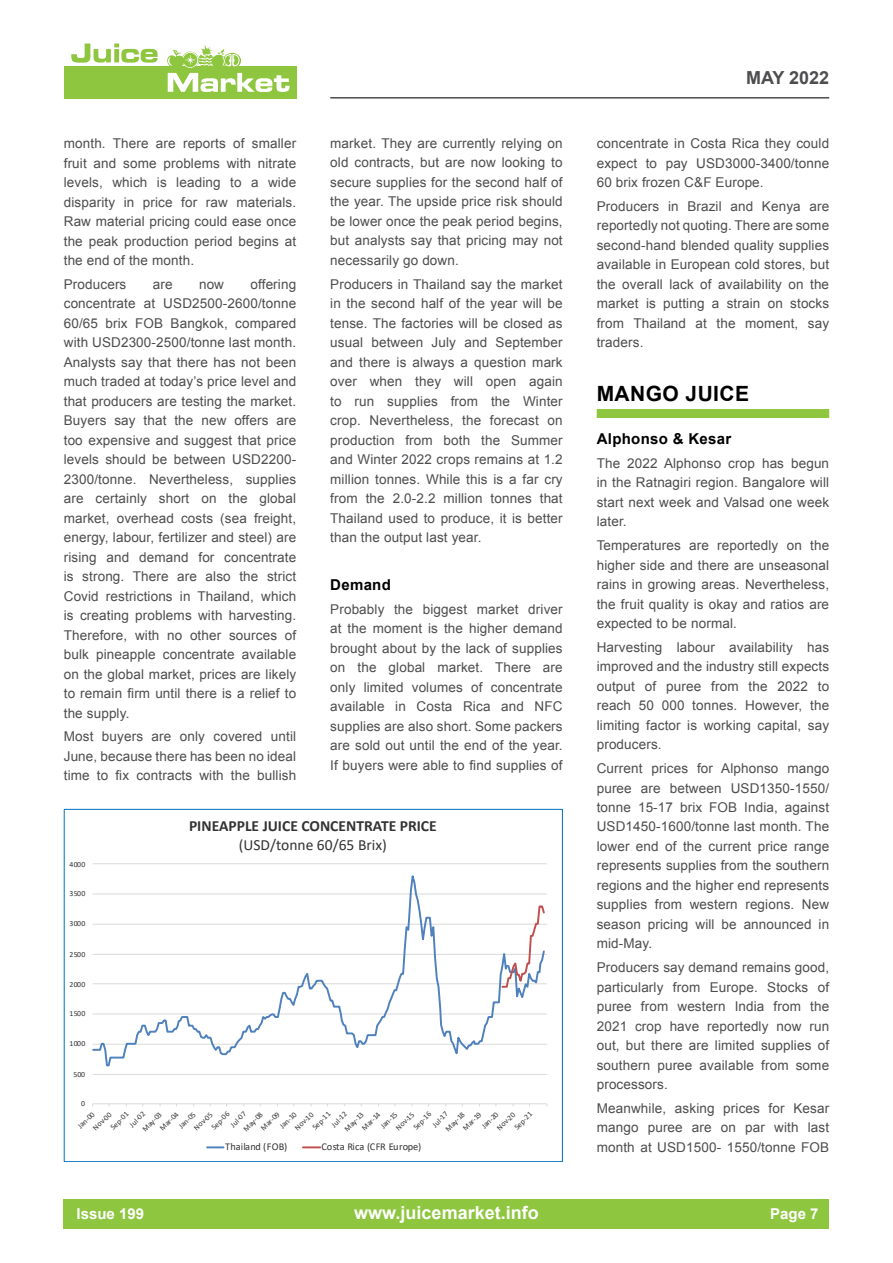
<style>
.page{position:relative;width:893px;height:1263px;background:#fff}
.page>*{position:absolute;margin:0;border:0;box-sizing:border-box;transform-origin:0 0}
.t1{font:700 21px "Arial";letter-spacing:.02em;color:#000}
.t2{font:700 18px "Arial";color:#fff}
.t3{font:700 18px "Arial";color:#4d4d4f}
.t4{font:700 15.6px "Calibri";color:#333}
.t5{font:15.6px "Calibri";color:#333}
.t6{font:700 15px "Arial";letter-spacing:.02em;color:#000}
.t7{font:700 15px "Arial";color:#fff}
.t8{font:13.5px/19.5px "Arial";letter-spacing:.01em;color:#4d4d4f;text-align:justify}
.t9{font:10.35px "Calibri";letter-spacing:-.005em;color:#333}
.t10{font:10.35px "Calibri";letter-spacing:.015em;color:#333}
.t11{font:7.8px "Calibri";letter-spacing:.05em;color:#333}
</style>
<div class="page">
<div style="left:64px;top:1199px;width:765px;height:30px;background:#8ec63f"></div>
<hr style="left:330px;top:97px;width:499px;height:2px;background:#4d4d4f">
<div style="left:64px;top:66px;width:232px;height:32px;background:#8ec63f"></div>
<svg style="left:71px;top:44px;width:87px;height:19px"></svg>
<svg style="left:167px;top:45px;width:123px;height:47px"></svg>
<div style="left:597px;top:409px;width:232px;height:9px;background:#8ec63f"></div>
<hr style="left:93px;top:1074px;width:454px;height:1px;background:#d9d9d9">
<hr style="left:93px;top:1044px;width:454px;height:1px;background:#d9d9d9">
<hr style="left:93px;top:1014px;width:454px;height:1px;background:#d9d9d9">
<hr style="left:93px;top:983px;width:454px;height:1px;background:#d9d9d9">
<hr style="left:93px;top:954px;width:454px;height:1px;background:#d9d9d9">
<hr style="left:93px;top:924px;width:454px;height:1px;background:#d9d9d9">
<hr style="left:93px;top:894px;width:454px;height:1px;background:#d9d9d9">
<hr style="left:93px;top:863px;width:454px;height:1px;background:#d9d9d9">
<hr style="left:93px;top:1103px;width:454px;height:1px;background:#d9d9d9">
<svg style="left:92px;top:875px;width:454px;height:192px"></svg>
<svg style="left:500px;top:904px;width:46px;height:85px"></svg>
<svg style="left:207px;top:1146px;width:16px;height:2px"></svg>
<svg style="left:303px;top:1146px;width:17px;height:2px"></svg>
<p class="t8" style="left:64px;top:134px;width:234px">month. There are reports of smaller fruit and some problems with nitrate levels, which is leading to a wide disparity in price for raw materials.<br>Raw material pricing could ease once the peak production period begins at the end of the month.</p>
<p class="t8" style="left:64px;top:274px;width:64px">Producers</p>
<p class="t8" style="left:153px;top:274px;width:21px">are</p>
<p class="t8" style="left:199px;top:274px;width:27px">now</p>
<p class="t8" style="left:64px;top:274px;width:234px;text-indent:187px">offering concentrate at USD2500-2600/tonne 60/65 brix FOB Bangkok, compared with USD2300-2500/tonne last month.<br>Analysts say that there has not been much traded at today’s price level and that producers are testing the market.<br>Buyers say that the new offers are too expensive and suggest that price levels should be between USD2200- 2300/tonne. Nevertheless, supplies are certainly short on the global market, overhead costs (sea freight, energy, labour, fertilizer and steel) are rising and demand for concentrate is strong. There are also the strict Covid restrictions in Thailand, which is creating problems with harvesting.<br>Therefore, with no other sources of bulk pineapple concentrate available on the global market, prices are likely to remain firm until there is a relief to the supply.</p>
<p class="t8" style="left:64px;top:727px;width:234px">Most buyers are only covered until June, because there has been no ideal time to fix contracts with the bullish</p>
<p class="t8" style="left:330px;top:133px;width:234px">market. They are currently relying on old contracts, but are now looking to secure supplies for the second half of the year. The upside price risk should be lower once the peak period begins, but analysts say that pricing may not necessarily go down.</p>
<p class="t8" style="left:330px;top:274px;width:234px">Producers in Thailand say the market in the second half of the year will be tense. The factories will be closed as usual between July and September and there is always a question mark over when they will open again to run supplies from the Winter crop. Nevertheless, the forecast on production from both the Summer and Winter 2022 crops remains at 1.2 million tonnes. While this is a far cry from the 2.0-2.2 million tonnes that Thailand used to produce, it is better than the output last year.</p>
<p class="t6" style="left:330px;top:575px;width:62px">Demand</p>
<p class="t8" style="left:330px;top:599px;width:234px">Probably the biggest market driver at the moment is the higher demand brought about by the lack of supplies on the global market. There are only limited volumes of concentrate available in Costa Rica and NFC supplies are also short. Some packers are sold out until the end of the year.<br>If buyers were able to find supplies of</p>
<p class="t11" style="left:69px;top:859px;width:18px">4000</p>
<p class="t11" style="left:69px;top:888px;width:18px">3500</p>
<p class="t11" style="left:69px;top:918px;width:18px">3000</p>
<p class="t11" style="left:69px;top:948px;width:18px">2500</p>
<p class="t11" style="left:69px;top:979px;width:18px">2000</p>
<p class="t11" style="left:69px;top:1008px;width:18px">1500</p>
<p class="t11" style="left:69px;top:1038px;width:18px">1000</p>
<p class="t11" style="left:73px;top:1068px;width:13px">500</p>
<p class="t11" style="left:81px;top:1098px;width:5px">0</p>
<p class="t4" style="left:189px;top:814px;width:249px">PINEAPPLE JUICE CONCENTRATE PRICE</p>
<p class="t5" style="left:239px;top:833px;width:150px">(USD/tonne 60/65 Brix)</p>
<p class="t11" style="left:90px;top:1125px;width:24px;rotate:-45deg">Nov-00</p>
<p class="t11" style="left:108px;top:1124px;width:24px;rotate:-45deg">Sep-01</p>
<p class="t11" style="left:127px;top:1122px;width:20px;rotate:-45deg">Jul-02</p>
<p class="t11" style="left:157px;top:1125px;width:24px;rotate:-45deg">Mar-04</p>
<p class="t11" style="left:176px;top:1123px;width:22px;rotate:-45deg">Jan-05</p>
<p class="t11" style="left:191px;top:1125px;width:24px;rotate:-45deg">Nov-05</p>
<p class="t11" style="left:209px;top:1124px;width:24px;rotate:-45deg">Sep-06</p>
<p class="t11" style="left:228px;top:1122px;width:20px;rotate:-45deg">Jul-07</p>
<p class="t11" style="left:292px;top:1125px;width:24px;rotate:-45deg">Nov-10</p>
<p class="t11" style="left:310px;top:1124px;width:24px;rotate:-45deg">Sep-11</p>
<p class="t11" style="left:329px;top:1122px;width:20px;rotate:-45deg">Jul-12</p>
<p class="t11" style="left:359px;top:1125px;width:24px;rotate:-45deg">Mar-14</p>
<p class="t11" style="left:378px;top:1123px;width:22px;rotate:-45deg">Jan-15</p>
<p class="t11" style="left:393px;top:1125px;width:24px;rotate:-45deg">Nov-15</p>
<p class="t11" style="left:411px;top:1124px;width:24px;rotate:-45deg">Sep-16</p>
<p class="t11" style="left:430px;top:1122px;width:20px;rotate:-45deg">Jul-17</p>
<p class="t11" style="left:494px;top:1125px;width:24px;rotate:-45deg">Nov-20</p>
<p class="t11" style="left:512px;top:1124px;width:24px;rotate:-45deg">Sep-21</p>
<p class="t11" style="left:258px;top:1125px;width:24px;rotate:-45deg">Mar-09</p>
<p class="t11" style="left:277px;top:1123px;width:22px;rotate:-45deg">Jan-10</p>
<p class="t11" style="left:75px;top:1123px;width:22px;rotate:-45deg">Jan-00</p>
<p class="t11" style="left:460px;top:1125px;width:24px;rotate:-45deg">Mar-19</p>
<p class="t11" style="left:479px;top:1123px;width:22px;rotate:-45deg">Jan-20</p>
<p class="t11" style="left:241px;top:1126px;width:25px;rotate:-45deg">May-08</p>
<p class="t11" style="left:443px;top:1126px;width:25px;rotate:-45deg">May-18</p>
<p class="t11" style="left:140px;top:1126px;width:25px;rotate:-45deg">May-03</p>
<p class="t11" style="left:342px;top:1126px;width:25px;rotate:-45deg">May-13</p>
<p class="t10" style="left:225px;top:1139px;width:63px">Thailand (FOB)</p>
<p class="t9" style="left:322px;top:1139px;width:101px">Costa Rica (CFR Europe)</p>
<h2 class="t3" style="left:746px;top:66px;width:85px">MAY 2022</h2>
<p class="t8" style="left:597px;top:134px;width:234px">concentrate in Costa Rica they could expect to pay USD3000-3400/tonne 60 brix frozen C&amp;F Europe.</p>
<p class="t8" style="left:597px;top:196px;width:234px">Producers in Brazil and Kenya are reportedly not quoting. There are some second-hand blended quality supplies available in European cold stores, but the overall lack of availability on the market is putting a strain on stocks from Thailand at the moment, say traders.</p>
<h1 class="t1" style="left:597px;top:379px;width:154px">MANGO JUICE</h1>
<p class="t6" style="left:597px;top:429px;width:136px">Alphonso &amp; Kesar</p>
<p class="t8" style="left:597px;top:453px;width:234px">The 2022 Alphonso crop has begun in the Ratnagiri region. Bangalore will start next week and Valsad one week later.</p>
<p class="t8" style="left:597px;top:536px;width:234px">Temperatures are reportedly on the higher side and there are unseasonal rains in growing areas. Nevertheless, the fruit quality is okay and ratios are expected to be normal.</p>
<p class="t8" style="left:597px;top:637px;width:234px">Harvesting labour availability has improved and the industry still expects output of puree from the 2022 to reach 50 000 tonnes. However, the limiting factor is working capital, say producers.</p>
<p class="t8" style="left:597px;top:759px;width:234px">Current prices for Alphonso mango puree are between USD1350-1550/ tonne 15-17 brix FOB India, against USD1450-1600/tonne last month. The lower end of the current price range represents supplies from the southern regions and the higher end represents supplies from western regions. New season pricing will be announced in mid-May.</p>
<p class="t8" style="left:597px;top:958px;width:234px">Producers say demand remains good, particularly from Europe. Stocks of puree from western India from the 2021 crop have reportedly now run out, but there are limited supplies of southern puree available from some processors.</p>
<p class="t8" style="left:597px;top:1098px;width:234px">Meanwhile, asking prices for Kesar mango puree are on par with last month at USD1500- 1550/tonne FOB</p>
<p class="t7" style="left:77px;top:1203px;width:69px">Issue 199</p>
<h2 class="t2" style="left:354px;top:1200px;width:186px">www.juicemarket.info</h2>
<p class="t7" style="left:770px;top:1203px;width:50px">Page 7</p>
</div>
